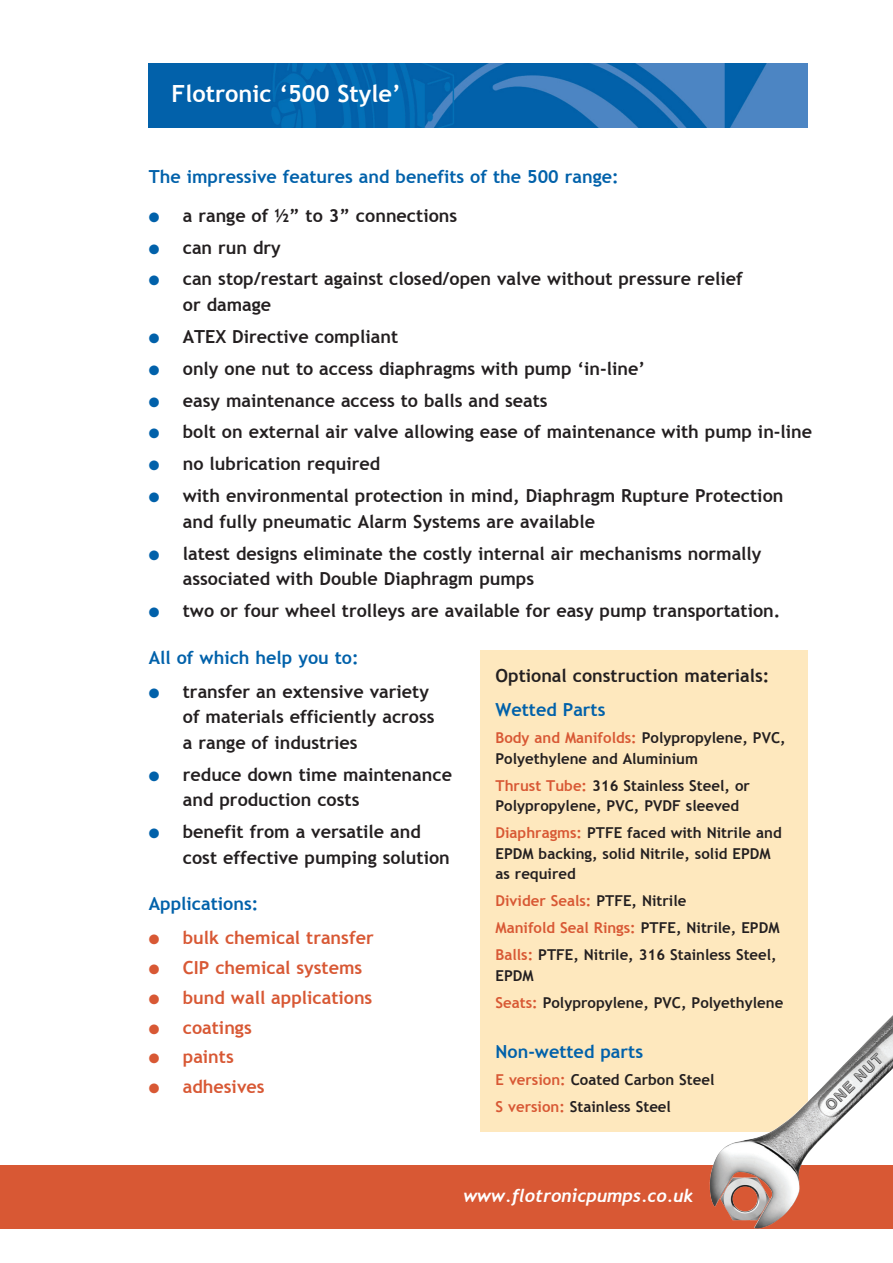
<style>
.page{position:relative;width:893px;height:1263px;background:#fff}
.page>*{position:absolute;margin:0;border:0;box-sizing:border-box;transform-origin:0 0}
.t1{font:700 23.7px "Trebuchet MS";color:#fff}
.t2{font:700 18px/25.5px "Trebuchet MS";color:#231f20}
.t3{font:700 18px "Trebuchet MS";color:#0161aa}
.t4{font:700 18px "Trebuchet MS";color:#d85834}
.t5{font:italic 700 18px "Trebuchet";color:#fff}
.t6{font:700 15px/20.7px "Trebuchet MS";color:#231f20}
.t7{font:700 15px "Trebuchet MS";color:#d85834}
.s1{color:#0161aa}
.s2{color:#d85834}
.s3{color:#231f20}
</style>
<div class="page">
<img style="left:149px;top:64px;width:659px;height:64px">
<div style="left:480px;top:650px;width:328px;height:481px;background:#fee8be"></div>
<div style="left:0;top:1165px;width:893px;height:64px;background:#d85834"></div>
<img style="left:819px;top:1015px;width:74px;height:76px">
<p class="t1" style="left:172px;top:79px;width:231px">Flotronic ‘500 Style’</p>
<p class="t3" style="left:149px;top:166px;width:471px">The impressive features and benefits of the 500 range:</p>
<p class="t2" style="left:149px;top:202px;width:310px"><span class="s1">●</span> a range of ½” to 3” connections</p>
<p class="t2" style="left:149px;top:234px;width:134px"><span class="s1">●</span> can run dry</p>
<p class="t2" style="left:183px;top:266px;width:561px;text-indent:-34px"><span class="s1">●</span> can stop/restart against closed/open valve without pressure relief or damage</p>
<p class="t2" style="left:149px;top:324px;width:251px"><span class="s1">●</span> ATEX Directive compliant</p>
<p class="t2" style="left:149px;top:355px;width:498px"><span class="s1">●</span> only one nut to access diaphragms with pump ‘in-line’</p>
<p class="t2" style="left:149px;top:387px;width:400px"><span class="s1">●</span> easy maintenance access to balls and seats</p>
<p class="t2" style="left:149px;top:419px;width:665px"><span class="s1">●</span> bolt on external air valve allowing ease of maintenance with pump in-line</p>
<p class="t2" style="left:149px;top:451px;width:233px"><span class="s1">●</span> no lubrication required</p>
<p class="t2" style="left:183px;top:483px;width:602px;text-indent:-34px"><span class="s1">●</span> with environmental protection in mind, Diaphragm Rupture Protection and fully pneumatic Alarm Systems are available</p>
<p class="t2" style="left:183px;top:540px;width:580px;text-indent:-34px"><span class="s1">●</span> latest designs eliminate the costly internal air mechanisms normally associated with Double Diaphragm pumps</p>
<p class="t2" style="left:149px;top:598px;width:633px"><span class="s1">●</span> two or four wheel trolleys are available for easy pump transportation.</p>
<p class="t3" style="left:149px;top:646px;width:211px">All of which help you to:</p>
<p class="t2" style="left:183px;top:679px;width:253px;text-indent:-34px"><span class="s1">●</span> transfer an extensive variety of materials efficiently across a range of industries</p>
<p class="t2" style="left:183px;top:761px;width:271px;text-indent:-34px"><span class="s1">●</span> reduce down time maintenance and production costs</p>
<p class="t2" style="left:183px;top:819px;width:269px;text-indent:-34px"><span class="s1">●</span> benefit from a versatile and cost effective pumping solution</p>
<p class="t3" style="left:149px;top:893px;width:111px">Applications:</p>
<p class="t4" style="left:149px;top:927px;width:226px">● bulk chemical transfer</p>
<p class="t4" style="left:149px;top:956px;width:215px">● CIP chemical systems</p>
<p class="t4" style="left:149px;top:986px;width:225px">● bund wall applications</p>
<p class="t4" style="left:149px;top:1016px;width:104px">● coatings</p>
<p class="t4" style="left:149px;top:1046px;width:86px">● paints</p>
<p class="t4" style="left:149px;top:1075px;width:117px">● adhesives</p>
<p class="t2" style="left:495px;top:663px;width:275px">Optional construction materials:</p>
<p class="t3" style="left:495px;top:698px;width:112px">Wetted Parts</p>
<p class="t6" style="left:495px;top:727px;width:292px"><span class="s2">Body and Manifolds:</span> Polypropylene, PVC,<br>Polyethylene and Aluminium</p>
<p class="t6" style="left:495px;top:775px;width:256px"><span class="s2">Thrust Tube:</span> 316 Stainless Steel, or<br>Polypropylene, PVC, PVDF sleeved</p>
<p class="t6" style="left:495px;top:822px;width:288px"><span class="s2">Diaphragms:</span> PTFE faced with Nitrile and<br>EPDM backing, solid Nitrile, solid EPDM as required</p>
<p class="t7" style="left:495px;top:892px;width:192px">Divider Seals: <span class="s3">PTFE, Nitrile</span></p>
<p class="t7" style="left:495px;top:919px;width:286px">Manifold Seal Rings: <span class="s3">PTFE, Nitrile, EPDM</span></p>
<p class="t6" style="left:495px;top:945px;width:283px"><span class="s2">Balls:</span> PTFE, Nitrile, 316 Stainless Steel,<br>EPDM</p>
<p class="t6" style="left:495px;top:992px;width:289px"><span class="s2">Seats:</span> Polypropylene, PVC, Polyethylene</p>
<p class="t3" style="left:495px;top:1040px;width:149px">Non-wetted parts</p>
<p class="t6" style="left:495px;top:1069px;width:221px"><span class="s2">E version:</span> Coated Carbon Steel</p>
<p class="t6" style="left:495px;top:1096px;width:177px"><span class="s2">S version:</span> Stainless Steel</p>
<p class="t5" style="left:463px;top:1184px;width:231px">www.flotronicpumps.co.uk</p>
</div>
